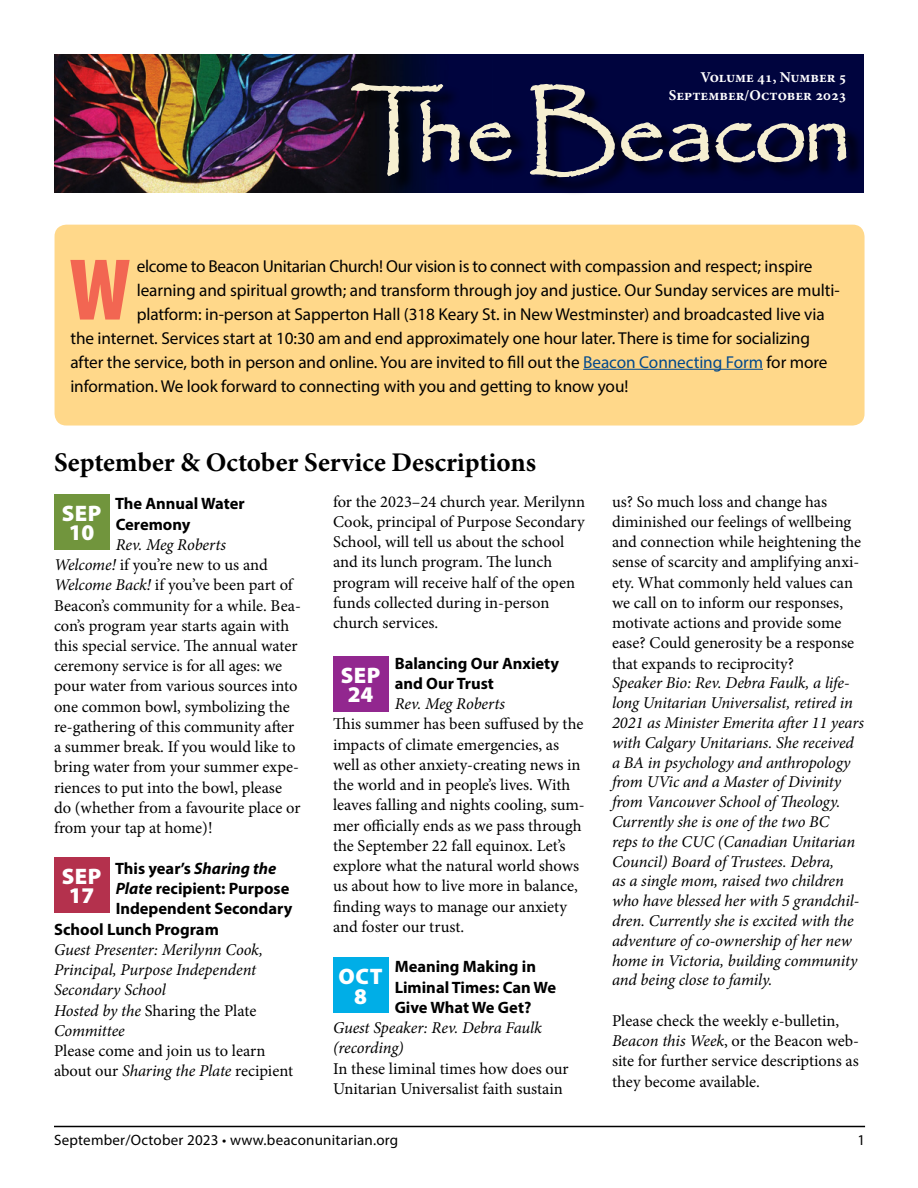
<style>
.page{position:relative;width:918px;height:1188px;background:#fff}
.page>*{position:absolute;margin:0;border:0;box-sizing:border-box;transform-origin:0 0}
.t1{font:900 condensed 88.5px "Myriad Pro";color:#f26652}
.t2{font:700 27px "Minion Pro";letter-spacing:.005em;color:#000}
.t3{font:900 22.5px/19.5px "Myriad Pro";letter-spacing:.02em;color:#fff;text-align:center}
.t4{font:17.25px "Myriad Pro";letter-spacing:-.005em;color:#000}
.t5{font:16.5px/20.2px "Minion Pro";color:#000}
.t6{font:italic 16.5px/19.8px "Minion Pro";letter-spacing:-.01em;color:#000}
.t7{font:700 16.5px/20.2px "Myriad Pro";color:#000}
.t8{font:15px "Myriad Pro";letter-spacing:.015em;color:#000}
.t9{font:700 15px/18px "Minion Pro";color:#fff;text-align:right}
.s1{color:#02498c}
.s2{font-style:italic}
.s3{font-style:normal}
</style>
<div class="page">
<hr style="left:54px;top:1126px;width:811px;height:1px;background:#000">
<div style="left:54px;top:54px;width:810px;height:138px;background:#00043e"></div>
<img style="left:54px;top:54px;width:374px;height:138px">
<div style="left:354px;top:86px;width:511px;height:110px;background:#000;opacity:.75"></div>
<svg style="left:351px;top:83px;width:109px;height:93px"></svg>
<svg style="left:470px;top:122px;width:42px;height:39px"></svg>
<svg style="left:530px;top:84px;width:85px;height:93px"></svg>
<svg style="left:621px;top:122px;width:42px;height:39px"></svg>
<svg style="left:669px;top:124px;width:40px;height:38px"></svg>
<svg style="left:715px;top:123px;width:132px;height:39px"></svg>
<div style="left:54px;top:495px;width:55px;height:55px;background:#71953d"></div>
<div style="left:54px;top:858px;width:55px;height:55px;background:#b4314d"></div>
<div style="left:333px;top:656px;width:55px;height:55px;background:#92278f"></div>
<div style="left:333px;top:958px;width:55px;height:55px;background:#00aee7"></div>
<div style="left:55px;top:225px;width:810px;height:201px;background:#ffd88a;border-radius:12px"></div>
<hr style="left:583px;top:369px;width:180px;height:1px;background:#02498c">
<p class="t9" style="left:669px;top:68px;width:179px">Volume 41, Number 5<br>September/October 2023</p>
<h1 class="t1" style="left:69px;top:241px;width:63px">W</h1>
<p class="t4" style="left:137px;top:255px;width:677px">elcome to Beacon Unitarian Church! Our vision is to connect with compassion and respect; inspire</p>
<p class="t4" style="left:137px;top:279px;width:704px">learning and spiritual growth; and transform through joy and justice. Our Sunday services are multi-</p>
<p class="t4" style="left:137px;top:303px;width:690px">platform: in-person at Sapperton Hall (318 Keary St. in New Westminster) and broadcasted live via</p>
<p class="t4" style="left:70px;top:327px;width:741px">the internet. Services start at 10:30 am and end approximately one hour later. There is time for socializing</p>
<p class="t4" style="left:70px;top:351px;width:759px">after the service, both in person and online. You are invited to fill out the <span class="s1">Beacon Connecting Form</span> for more</p>
<p class="t4" style="left:70px;top:375px;width:560px">information. We look forward to connecting with you and getting to know you!</p>
<h2 class="t2" style="left:54px;top:443px;width:484px">September &amp; October Service Descriptions</h2>
<p class="t5" style="left:333px;top:491px;width:254px">for the 2023–24 church year. Merilynn Cook, principal of Purpose Secondary School, will tell us about the school and its lunch program. The lunch program will receive half of the open funds collected during in-person church services.</p>
<h3 class="t3" style="left:341px;top:665px;width:41px">SEP<br>24</h3>
<p class="t7" style="left:395px;top:652px;width:166px">Balancing Our Anxiety and Our Trust</p>
<h3 class="t3" style="left:62px;top:504px;width:41px">SEP<br>10</h3>
<p class="t7" style="left:115px;top:493px;width:131px">The Annual Water<br>Ceremony</p>
<p class="t5" style="left:54px;top:534px;width:248px;text-indent:62px"><span class="s2">Rev. Meg Roberts<br>Welcome!</span> if you’re new to us and <span class="s2">Welcome Back!</span> if you’ve been part of Beacon’s community for a while. Bea&shy;con’s program year starts again with this special service. The annual water ceremony service is for all ages: we pour water from various sources into one common bowl, symbolizing the re-gathering of this community after a summer break. If you would like to bring water from your summer expe&shy;riences to put into the bowl, please do (whether from a favourite place or from your tap at home)!</p>
<h3 class="t3" style="left:62px;top:867px;width:41px">SEP<br>17</h3>
<p class="t7" style="left:115px;top:858px;width:163px">This year’s <span class="s2">Sharing the</span></p>
<p class="t6" style="left:395px;top:694px;width:112px">Rev. Meg Roberts</p>
<p class="t5" style="left:333px;top:714px;width:253px">This summer has been suffused by the impacts of climate emergencies, as well as other anxiety-creating news in the world and in people’s lives. With leaves falling and nights cooling, sum&shy;mer officially ends as we pass through the September 22 fall equinox. Let’s explore what the natural world shows us about how to live more in balance, finding ways to manage our anxiety and foster our trust.</p>
<h3 class="t3" style="left:339px;top:967px;width:45px">OCT<br>8</h3>
<p class="t7" style="left:395px;top:956px;width:163px">Meaning Making in<br>Liminal Times: Can We<br>Give What We Get?</p>
<p class="t6" style="left:333px;top:1018px;width:211px;line-height:20.2px">Guest Speaker: Rev. Debra Faulk (recording)</p>
<p class="t5" style="left:333px;top:1058px;width:237px">In these liminal times how does our<br>Unitarian Universalist faith sustain</p>
<p class="t7" style="left:116px;top:878px;width:175px"><span class="s2">Plate</span> recipient: Purpose</p>
<p class="t7" style="left:116px;top:898px;width:178px">Independent Secondary</p>
<p class="t7" style="left:54px;top:918px;width:166px">School Lunch Program</p>
<p class="t6" style="left:54px;top:939px;width:210px;line-height:20.2px">Guest Presenter: Merilynn Cook,<br>Principal, Purpose Independent<br>Secondary School<br>Hosted by the <span class="s3">Sharing the Plate<br></span>Committee</p>
<p class="t5" style="left:54px;top:1041px;width:241px">Please come and join us to learn about our <span class="s2">Sharing the Plate</span> recipient</p>
<p class="t5" style="left:612px;top:491px;width:251px">us? So much loss and change has diminished our feelings of wellbeing and connection while heightening the sense of scarcity and amplifying anxi&shy;ety. What commonly held values can we call on to inform our responses, motivate actions and provide some ease? Could generosity be a response that expands to reciprocity?</p>
<p class="t6" style="left:612px;top:673px;width:253px">Speaker Bio: Rev. Debra Faulk, a life&shy;long Unitarian Universalist, retired in 2021 as Minister Emerita after 11 years with Calgary Unitarians. She received a BA in psychology and anthropology from UVic and a Master of Divinity from Vancouver School of Theology.<br>Currently she is one of the two BC<br>reps to the CUC (Canadian Unitarian Council) Board of Trustees. Debra,<br>as a single mom, raised two children who have blessed her with 5 grandchil&shy;dren. Currently she is excited with the adventure of co-ownership of her new home in Victoria, building community and being close to family.</p>
<p class="t5" style="left:612px;top:1011px;width:249px">Please check the weekly e-bulletin, <span class="s2">Beacon this Week</span>, or the Beacon web&shy;site for further service descriptions as they become available.</p>
<p class="t8" style="left:54px;top:1131px;width:346px">September/October 2023 • www.beaconunitarian.org</p>
<p class="t8" style="left:857px;top:1131px;width:9px">1</p>
</div>
